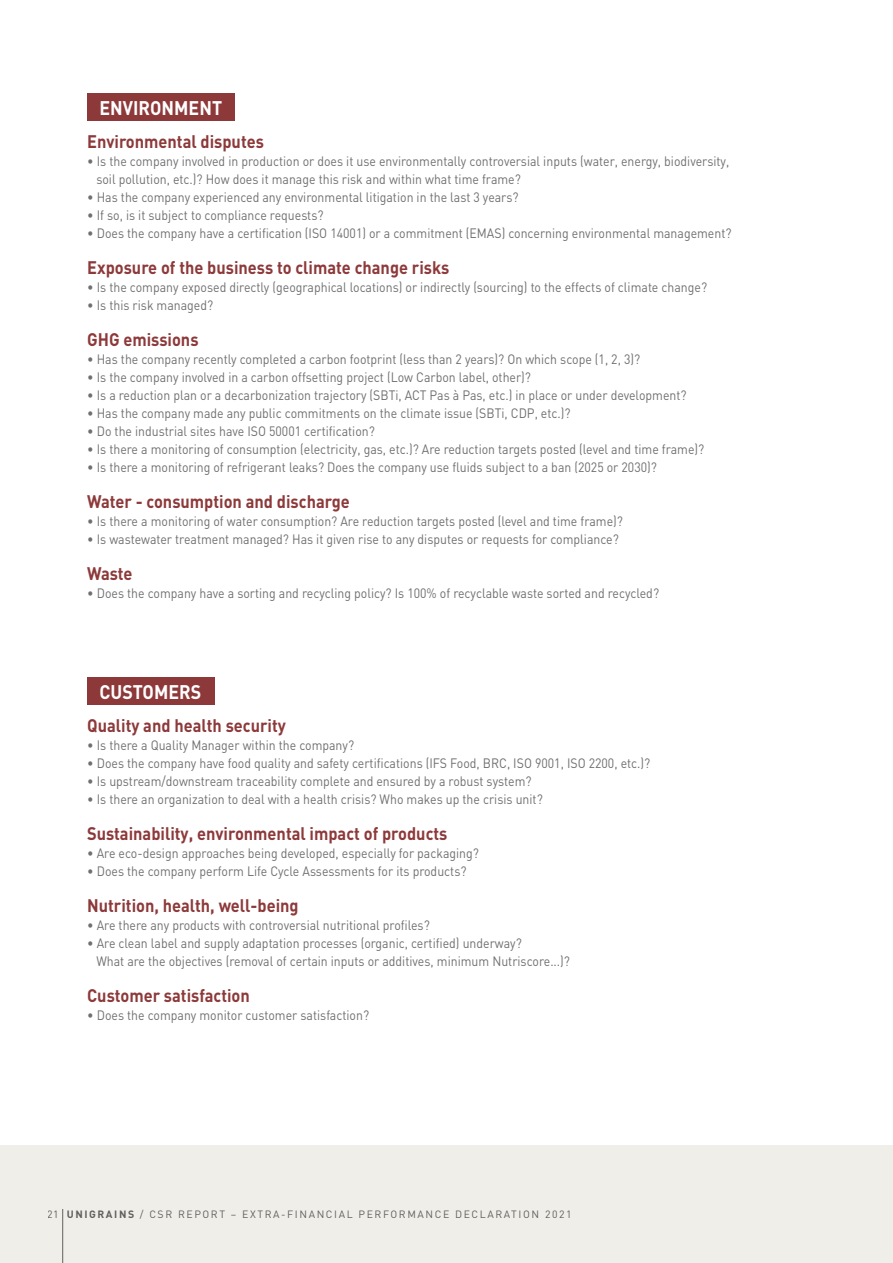
<style>
.page{position:relative;width:893px;height:1263px;background:#fff}
.page>*{position:absolute;margin:0;border:0;box-sizing:border-box;transform-origin:0 0}
.t1{font:700 19.5px "DIN";color:#fff;scale:.91 1}
.t2{font:700 18px "DIN";color:#8d393a;scale:.91 1}
.t3{font:13.5px/18px "DIN";color:#706f6f;scale:.91 1}
.t4{font:10.5px "DIN";letter-spacing:.15em;color:#000}
.s1{font-weight:700}
</style>
<div class="page">
<div style="left:0;top:1145px;width:893px;height:118px;background:#f0eee9"></div>
<hr style="left:62px;top:1209px;width:1px;height:54px;background:#000">
<div style="left:87px;top:94px;width:148px;height:27px;background:#8d393a"></div>
<div style="left:87px;top:677px;width:127px;height:28px;background:#8d393a"></div>
<h1 class="t1" style="left:100px;top:95px;width:136px">ENVIRONMENT</h1>
<h2 class="t2" style="left:87px;top:130px;width:196px">Environmental disputes</h2>
<p class="t3" style="left:96px;top:152px;width:697px;text-indent:-9px">• Is the company involved in production or does it use environmentally controversial inputs (water, energy, biodiversity, soil pollution, etc.)? How does it manage this risk and within what time frame?</p>
<p class="t3" style="left:87px;top:188px;width:476px">• Has the company experienced any environmental litigation in the last 3 years?</p>
<p class="t3" style="left:87px;top:206px;width:261px">• If so, is it subject to compliance requests?</p>
<p class="t3" style="left:87px;top:224px;width:710px">• Does the company have a certification (ISO 14001) or a commitment (EMAS) concerning environmental management?</p>
<h2 class="t2" style="left:87px;top:256px;width:400px">Exposure of the business to climate change risks</h2>
<p class="t3" style="left:87px;top:278px;width:683px">• Is the company exposed directly (geographical locations) or indirectly (sourcing) to the effects of climate change?</p>
<p class="t3" style="left:87px;top:296px;width:140px">• Is this risk managed?</p>
<h2 class="t2" style="left:87px;top:328px;width:124px">GHG emissions</h2>
<p class="t3" style="left:87px;top:350px;width:609px">• Has the company recently completed a carbon footprint (less than 2 years)? On which scope (1, 2, 3)?</p>
<p class="t3" style="left:87px;top:368px;width:489px">• Is the company involved in a carbon offsetting project (Low Carbon label, other)?</p>
<p class="t3" style="left:87px;top:386px;width:660px">• Is a reduction plan or a decarbonization trajectory (SBTi, ACT Pas à Pas, etc.) in place or under development?</p>
<p class="t3" style="left:87px;top:404px;width:533px">• Has the company made any public commitments on the climate issue (SBTi, CDP, etc.)?</p>
<p class="t3" style="left:87px;top:422px;width:318px">• Do the industrial sites have ISO 50001 certification?</p>
<p class="t3" style="left:87px;top:440px;width:680px">• Is there a monitoring of consumption (electricity, gas, etc.)? Are reduction targets posted (level and time frame)?</p>
<p class="t3" style="left:87px;top:458px;width:628px">• Is there a monitoring of refrigerant leaks? Does the company use fluids subject to a ban (2025 or 2030)?</p>
<h2 class="t2" style="left:87px;top:490px;width:290px">Water - consumption and discharge</h2>
<p class="t3" style="left:87px;top:512px;width:590px">• Is there a monitoring of water consumption? Are reduction targets posted (level and time frame)?</p>
<p class="t3" style="left:87px;top:530px;width:586px">• Is wastewater treatment managed? Has it given rise to any disputes or requests for compliance?</p>
<h2 class="t2" style="left:87px;top:562px;width:51px">Waste</h2>
<p class="t3" style="left:87px;top:584px;width:630px">• Does the company have a sorting and recycling policy? Is 100% of recyclable waste sorted and recycled?</p>
<h1 class="t1" style="left:100px;top:679px;width:113px">CUSTOMERS</h1>
<h2 class="t2" style="left:87px;top:713px;width:220px">Quality and health security</h2>
<p class="t3" style="left:87px;top:736px;width:295px">• Is there a Quality Manager within the company?</p>
<p class="t3" style="left:87px;top:754px;width:620px">• Does the company have food quality and safety certifications (IFS Food, BRC, ISO 9001, ISO 2200, etc.)?</p>
<p class="t3" style="left:87px;top:772px;width:490px">• Is upstream/downstream traceability complete and ensured by a robust system?</p>
<p class="t3" style="left:87px;top:790px;width:502px">• Is there an organization to deal with a health crisis? Who makes up the crisis unit?</p>
<h2 class="t2" style="left:87px;top:821px;width:397px">Sustainability, environmental impact of products</h2>
<p class="t3" style="left:87px;top:844px;width:432px">• Are eco-design approaches being developed, especially for packaging?</p>
<p class="t3" style="left:87px;top:862px;width:418px">• Does the company perform Life Cycle Assessments for its products?</p>
<h2 class="t2" style="left:87px;top:893px;width:234px">Nutrition, health, well-being</h2>
<p class="t3" style="left:87px;top:916px;width:378px">• Are there any products with controversial nutritional profiles?</p>
<p class="t3" style="left:96px;top:934px;width:522px;text-indent:-9px">• Are clean label and supply adaptation processes (organic, certified) underway?<br>What are the objectives (removal of certain inputs or additives, minimum Nutriscore...)?</p>
<h2 class="t2" style="left:87px;top:983px;width:180px">Customer satisfaction</h2>
<p class="t3" style="left:87px;top:1006px;width:311px">• Does the company monitor customer satisfaction?</p>
<p class="t4" style="left:48px;top:1207px;width:525px">21 <span class="s1">UNIGRAINS</span> / CSR REPORT – EXTRA-FINANCIAL PERFORMANCE DECLARATION 2021</p>
</div>
